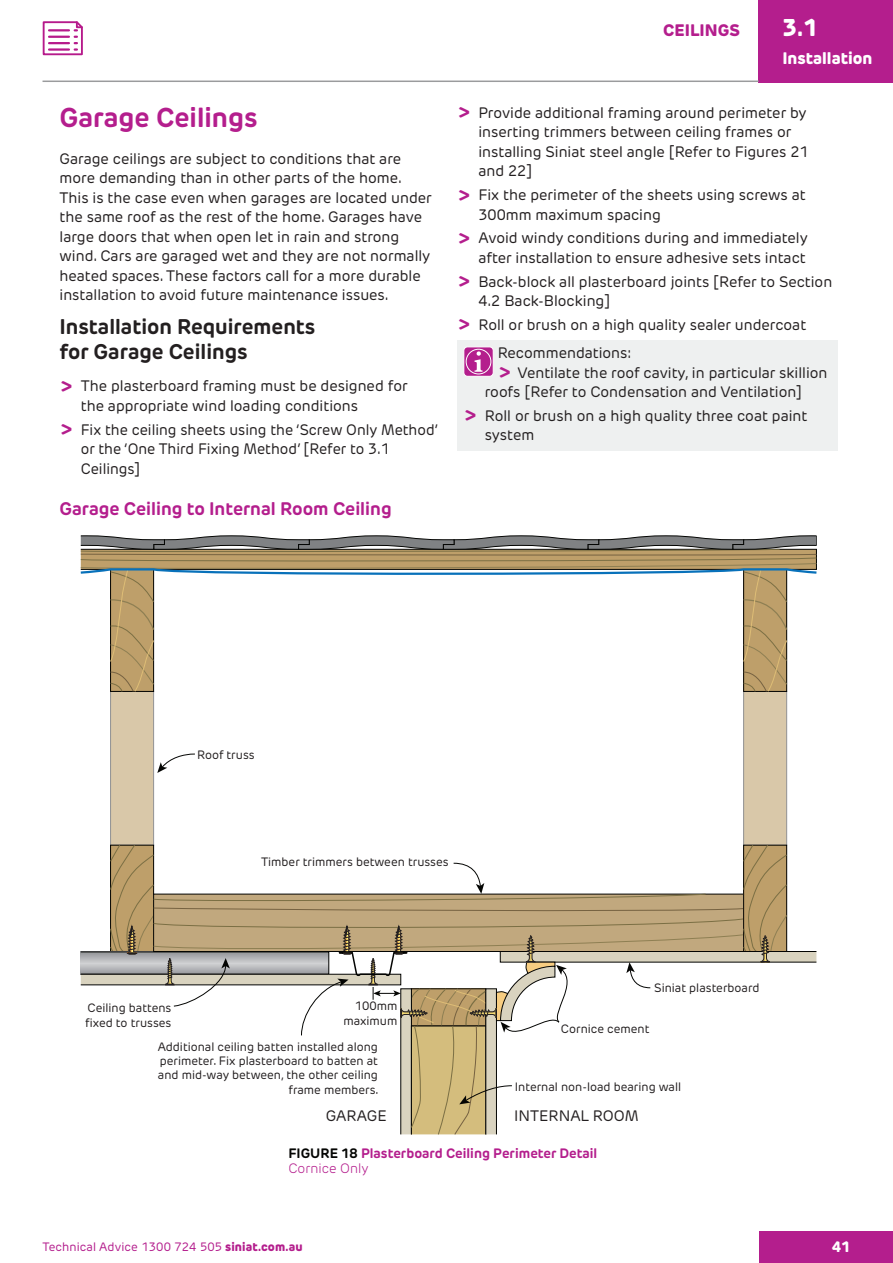
<style>
.page{position:relative;width:893px;height:1263px;background:#fff}
.page>*{position:absolute;margin:0;border:0;box-sizing:border-box;transform-origin:0 0}
.t1{font:700 27px "New Rubrik Edge";color:#b41e8d}
.t2{font:800 24px "New Rubrik Edge";color:#fff}
.t3{font:700 21px/25.2px "New Rubrik Edge";color:#231f20}
.t4{font:700 18px "New Rubrik Edge";color:#b41e8d}
.t5{font:800 16.5px "New Rubrik Edge";color:#fff}
.t6{font:800 16.5px "New Rubrik Edge";color:#b41e8d}
.t7{font:15px/19.5px "New Rubrik Edge";color:#231f20}
.t8{font:800 15px "New Rubrik Edge";color:#fff}
.t9{font:700 13.5px/15px "New Rubrik Edge";color:#b41e8d}
.t10{font:12px/14.4px "New Rubrik Edge";color:#231f20;text-align:right}
.t11{font:12px "New Rubrik Edge";letter-spacing:.01em;color:#b41e8d}
.s1{font-weight:700;font-size:18.75px;color:#b41e8d}
.s2{color:#040503}
.s3{font-weight:300}
.s4{font-weight:800}
</style>
<div class="page">
<div style="left:759px;top:1232px;width:134px;height:31px;background:#b41e8d"></div>
<div style="left:759px;top:0;width:134px;height:82px;background:#b41e8d"></div>
<hr style="left:43px;top:81px;width:716px;height:1px;background:#9a9b9d">
<svg style="left:43px;top:21px;width:40px;height:34px"></svg>
<div style="left:111px;top:691px;width:43px;height:154px;background:#d9c8a9"></div>
<div style="left:110px;top:691px;width:44px;height:154px;border:1px solid #929497"></div>
<svg style="left:83px;top:954px;width:27px;height:18px"></svg>
<div style="left:744px;top:691px;width:43px;height:154px;background:#d9c8a9"></div>
<div style="left:743px;top:691px;width:44px;height:154px;border:1px solid #929497"></div>
<div style="left:500px;top:951px;width:317px;height:11px;background:#d9d3bf;border:1px solid #040503"></div>
<svg style="left:80px;top:536px;width:737px;height:157px"></svg>
<div style="left:81px;top:974px;width:320px;height:11px;background:#d9d3bf;border:1px solid #040503"></div>
<svg style="left:157px;top:753px;width:38px;height:20px"></svg>
<svg style="left:110px;top:844px;width:677px;height:291px"></svg>
<div style="left:457px;top:340px;width:381px;height:111px;background:#eef0f0"></div>
<svg style="left:464px;top:347px;width:29px;height:29px"></svg>
<div style="left:466px;top:349px;width:25px;height:25px;border:1px solid #fff;border-radius:50%"></div>
<h1 class="t1" style="left:60px;top:101px;width:200px">Garage Ceilings</h1>
<p class="t7" style="left:60px;top:149px;width:374px">Garage ceilings are subject to conditions that are more demanding than in other parts of the home.<br>This is the case even when garages are located under the same roof as the rest of the home. Garages have large doors that when open let in rain and strong wind. Cars are garaged wet and they are not normally heated spaces. These factors call for a more durable installation to avoid future maintenance issues.</p>
<h3 class="t3" style="left:60px;top:314px;width:257px">Installation Requirements for Garage Ceilings</h3>
<p class="t7" style="left:81px;top:376px;width:329px;text-indent:-21px"><span class="s1">&gt;</span> The plasterboard framing must be designed for the appropriate wind loading conditions</p>
<p class="t7" style="left:81px;top:420px;width:359px;text-indent:-21px"><span class="s1">&gt;</span> Fix the ceiling sheets using the ‘Screw Only Method’ or the ‘One Third Fixing Method’ [Refer to 3.1<br>Ceilings]</p>
<p class="t4" style="left:60px;top:497px;width:334px">Garage Ceiling to Internal Room Ceiling</p>
<p class="t6" style="left:663px;top:20px;width:78px">CEILINGS</p>
<h2 class="t2" style="left:782px;top:12px;width:37px">3.1</h2>
<p class="t5" style="left:782px;top:47px;width:91px">Installation</p>
<p class="t7" style="left:478px;top:103px;width:332px;text-indent:-21px"><span class="s1">&gt;</span> Provide additional framing around perimeter by inserting trimmers between ceiling frames or installing Siniat steel angle [Refer to Figures 21 and 22]</p>
<p class="t7" style="left:478px;top:185px;width:329px;text-indent:-21px"><span class="s1">&gt;</span> Fix the perimeter of the sheets using screws at<br>300mm maximum spacing</p>
<p class="t7" style="left:457px;top:228px;width:352px;text-align:right"><span class="s1">&gt;</span> Avoid windy conditions during and immediately after installation to ensure adhesive sets intact</p>
<p class="t7" style="left:478px;top:272px;width:355px;text-indent:-21px"><span class="s1">&gt;</span> Back-block all plasterboard joints [Refer to Section<br>4.2 Back-Blocking]</p>
<p class="t7" style="left:498px;top:311px;width:310px;line-height:28.2px;text-indent:-41px"><span class="s1">&gt;</span> Roll or brush on a high quality sealer undercoat<br>Recommendations:</p>
<p class="t7" style="left:485px;top:363px;width:344px;text-indent:13px"><span class="s1">&gt;</span> Ventilate the roof cavity, in particular skillion roofs [Refer to Condensation and Ventilation]</p>
<p class="t7" style="left:485px;top:406px;width:324px;text-indent:-21px"><span class="s1">&gt;</span> Roll or brush on a high quality three coat paint system</p>
<p class="t10" style="left:197px;top:747px;width:59px">Roof truss</p>
<p class="t10" style="left:261px;top:855px;width:189px">Timber trimmers between trusses</p>
<p class="t10" style="left:343px;top:999px;width:55px">100mm maximum</p>
<p class="t10" style="left:85px;top:1001px;width:88px;text-align:left">Ceiling battens fixed to trusses</p>
<p class="t10" style="left:158px;top:1039px;width:222px">Additional ceiling batten installed along perimeter. Fix plasterboard to batten at and mid-way between, the other ceiling frame members.</p>
<p class="t10" style="left:654px;top:980px;width:107px">Siniat plasterboard</p>
<p class="t10" style="left:561px;top:1021px;width:90px">Cornice cement</p>
<p class="t10" style="left:515px;top:1079px;width:168px">Internal non-load bearing wall</p>
<p class="t7" style="left:326px;top:1106px;width:62px">GARAGE</p>
<p class="t7" style="left:514px;top:1106px;width:126px">INTERNAL ROOM</p>
<p class="t9" style="left:288px;top:1146px;width:310px"><span class="s2">FIGURE 18</span> Plasterboard Ceiling Perimeter Detail<br><span class="s3">Cornice Only</span></p>
<p class="t11" style="left:43px;top:1239px;width:262px">Technical Advice 1300 724 505 <span class="s4">siniat.com.au</span></p>
<p class="t8" style="left:832px;top:1237px;width:20px">41</p>
</div>
